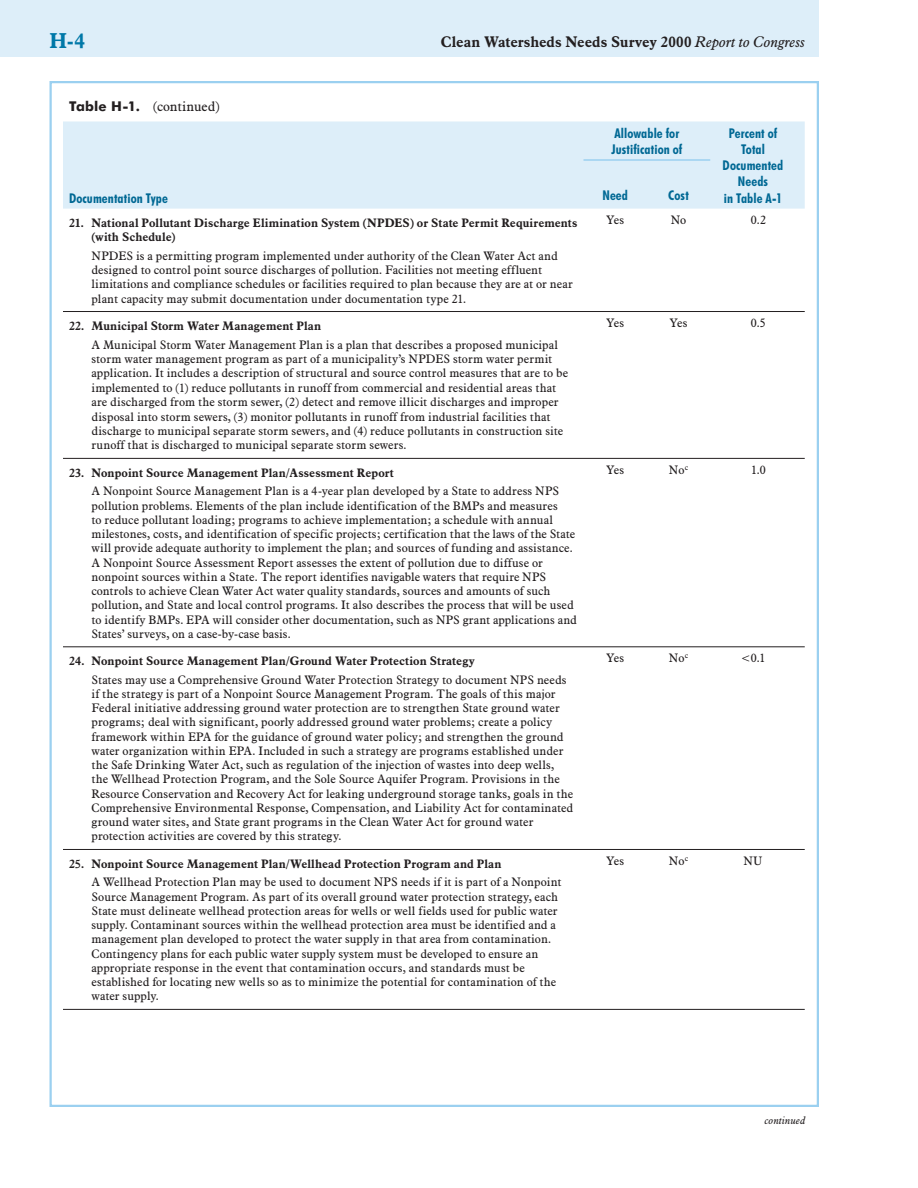
<style>
.page{position:relative;width:918px;height:1188px;background:#fff}
.page>*{position:absolute;margin:0;border:0;box-sizing:border-box;transform-origin:0 0}
.t1{font:700 21px "Aldine 721 BT";color:#0078a8}
.t2{font:700 15px "Aldine 721 BT";color:#231f20}
.t3{font:700 condensed 13.5px/16.2px "Futura BT";letter-spacing:.01em;color:#006894}
.t4{font:13.5px "Aldine 721 BT";color:#231f20}
.t5{font:12px/14.2px "Aldine 721 BT";letter-spacing:.01em;color:#231f20}
.t6{font:700 12px/14.2px "Aldine 721 BT";letter-spacing:.005em;color:#231f20}
.t7{font:italic 10.5px "Aldine 721 BT";letter-spacing:.01em;color:#231f20}
.s1{font-weight:400;font-style:italic}
.s2{font-family:"Futura BT";font-weight:700}
.s3{font-weight:700}
.s4{font-size:12.15px}
</style>
<div class="page">
<div style="left:0;top:0;width:819px;height:57px;background:#ddeef9"></div>
<div style="left:63px;top:122px;width:742px;height:87px;background:#ddeef9"></div>
<hr style="left:584px;top:159px;width:63px;height:2px;background:#9bd0f0">
<hr style="left:647px;top:159px;width:63px;height:2px;background:#9bd0f0">
<hr style="left:63px;top:311px;width:521px;height:1px;background:#231f20">
<hr style="left:584px;top:311px;width:63px;height:1px;background:#231f20">
<hr style="left:647px;top:311px;width:63px;height:1px;background:#231f20">
<hr style="left:710px;top:311px;width:95px;height:1px;background:#231f20">
<hr style="left:63px;top:646px;width:521px;height:1px;background:#231f20">
<hr style="left:584px;top:646px;width:63px;height:1px;background:#231f20">
<hr style="left:647px;top:646px;width:63px;height:1px;background:#231f20">
<hr style="left:710px;top:646px;width:95px;height:1px;background:#231f20">
<hr style="left:63px;top:849px;width:521px;height:1px;background:#231f20">
<hr style="left:584px;top:849px;width:63px;height:1px;background:#231f20">
<hr style="left:647px;top:849px;width:63px;height:1px;background:#231f20">
<hr style="left:710px;top:849px;width:95px;height:1px;background:#231f20">
<hr style="left:63px;top:1009px;width:521px;height:1px;background:#231f20">
<hr style="left:584px;top:1009px;width:63px;height:1px;background:#231f20">
<hr style="left:647px;top:1009px;width:63px;height:1px;background:#231f20">
<hr style="left:710px;top:1009px;width:95px;height:1px;background:#231f20">
<hr style="left:63px;top:458px;width:521px;height:1px;background:#231f20">
<hr style="left:584px;top:458px;width:63px;height:1px;background:#231f20">
<hr style="left:647px;top:458px;width:63px;height:1px;background:#231f20">
<hr style="left:710px;top:458px;width:95px;height:1px;background:#231f20">
<h1 class="t1" style="left:50px;top:27px;width:37px">H-4</h1>
<p class="t2" style="left:441px;top:33px;width:366px">Clean Watersheds Needs Survey 2000 <span class="s1">Report to Congress</span></p>
<p class="t4" style="left:69px;top:98px;width:152px"><span class="s2">Table H-1.</span> (continued)</p>
<p class="t3" style="left:69px;top:190px;width:100px">Documentation Type</p>
<p class="t6" style="left:92px;top:215px;width:488px;text-indent:-22px">21. National Pollutant Discharge Elimination System (NPDES) or State Permit Requirements (with Schedule)</p>
<p class="t5" style="left:92px;top:248px;width:483px">NPDES is a permitting program implemented under authority of the Clean Water Act and designed to control point source discharges of pollution. Facilities not meeting effluent limitations and compliance schedules or facilities required to plan because they are at or near plant capacity may submit documentation under documentation type 21.</p>
<p class="t6" style="left:69px;top:318px;width:254px">22. Municipal Storm Water Management Plan</p>
<p class="t5" style="left:92px;top:337px;width:478px">A Municipal Storm Water Management Plan is a plan that describes a proposed municipal storm water management program as part of a municipality’s NPDES storm water permit application. It includes a description of structural and source control measures that are to be implemented to (1) reduce pollutants in runoff from commercial and residential areas that are discharged from the storm sewer, (2) detect and remove illicit discharges and improper disposal into storm sewers, (3) monitor pollutants in runoff from industrial facilities that discharge to municipal separate storm sewers, and (4) reduce pollutants in construction site runoff that is discharged to municipal separate storm sewers.</p>
<p class="t6" style="left:69px;top:465px;width:327px">23. Nonpoint Source Management Plan/Assessment Report</p>
<p class="t5" style="left:92px;top:484px;width:487px">A Nonpoint Source Management Plan is a 4-year plan developed by a State to address NPS pollution problems. Elements of the plan include identification of the BMPs and measures<br>to reduce pollutant loading; programs to achieve implementation; a schedule with annual milestones, costs, and identification of specific projects; certification that the laws of the State will provide adequate authority to implement the plan; and sources of funding and assistance.<br>A Nonpoint Source Assessment Report assesses the extent of pollution due to diffuse or nonpoint sources within a State. The report identifies navigable waters that require NPS controls to achieve Clean Water Act water quality standards, sources and amounts of such pollution, and State and local control programs. It also describes the process that will be used to identify BMPs. EPA will consider other documentation, such as NPS grant applications and States’ surveys, on a case-by-case basis.</p>
<p class="t6" style="left:69px;top:653px;width:407px">24. Nonpoint Source Management Plan/Ground Water Protection Strategy</p>
<p class="t5" style="left:92px;top:672px;width:483px">States may use a Comprehensive Ground Water Protection Strategy to document NPS needs if the strategy is part of a Nonpoint Source Management Program. The goals of this major Federal initiative addressing ground water protection are to strengthen State ground water programs; deal with significant, poorly addressed ground water problems; create a policy framework within EPA for the guidance of ground water policy; and strengthen the ground water organization within EPA. Included in such a strategy are programs established under the Safe Drinking Water Act, such as regulation of the injection of wastes into deep wells, the Wellhead Protection Program, and the Sole Source Aquifer Program. Provisions in the Resource Conservation and Recovery Act for leaking underground storage tanks, goals in the Comprehensive Environmental Response, Compensation, and Liability Act for contaminated ground water sites, and State grant programs in the Clean Water Act for ground water protection activities are covered by this strategy.</p>
<p class="t5" style="left:92px;top:854px;width:471px;line-height:18.8px;text-indent:-22px"><span class="s3">25. Nonpoint Source Management Plan/Wellhead Protection Program and Plan<br></span>A Wellhead Protection Plan may be used to document <span class="s4">NPS</span> needs if it is part of a Nonpoint</p>
<p class="t5" style="left:92px;top:889px;width:468px">Source Management Program. As part of its overall ground water protection strategy, each State must delineate wellhead protection areas for wells or well fields used for public water supply. Contaminant sources within the wellhead protection area must be identified and a management plan developed to protect the water supply in that area from contamination.<br>Contingency plans for each public water supply system must be developed to ensure an appropriate response in the event that contamination occurs, and standards must be established for locating new wells so as to minimize the potential for contamination of the water supply.</p>
<p class="t3" style="left:611px;top:125px;width:72px">Allowable for<br>Justification of</p>
<p class="t3" style="left:723px;top:125px;width:62px;text-align:center">Percent of<br>Total<br>Documented<br>Needs</p>
<p class="t3" style="left:602px;top:187px;width:27px">Need</p>
<p class="t3" style="left:668px;top:187px;width:22px">Cost</p>
<p class="t3" style="left:724px;top:190px;width:60px">in Table A-1</p>
<p class="t5" style="left:606px;top:212px;width:20px">Yes</p>
<p class="t5" style="left:671px;top:212px;width:17px">No</p>
<p class="t5" style="left:751px;top:212px;width:17px">0.2</p>
<p class="t5" style="left:606px;top:315px;width:20px">Yes</p>
<p class="t5" style="left:670px;top:315px;width:20px">Yes</p>
<p class="t5" style="left:751px;top:315px;width:17px">0.5</p>
<p class="t5" style="left:606px;top:462px;width:20px">Yes</p>
<p class="t5" style="left:669px;top:462px;width:21px">No<sup>c</sup></p>
<p class="t5" style="left:751px;top:462px;width:16px">1.0</p>
<p class="t5" style="left:606px;top:650px;width:20px">Yes</p>
<p class="t5" style="left:669px;top:650px;width:21px">No<sup>c</sup></p>
<p class="t5" style="left:741px;top:650px;width:26px">&lt;0.1</p>
<p class="t5" style="left:606px;top:853px;width:20px">Yes</p>
<p class="t5" style="left:669px;top:853px;width:21px">No<sup>c</sup></p>
<p class="t5" style="left:743px;top:853px;width:21px">NU</p>
<p class="t7" style="left:765px;top:1114px;width:42px">continued</p>
</div>
